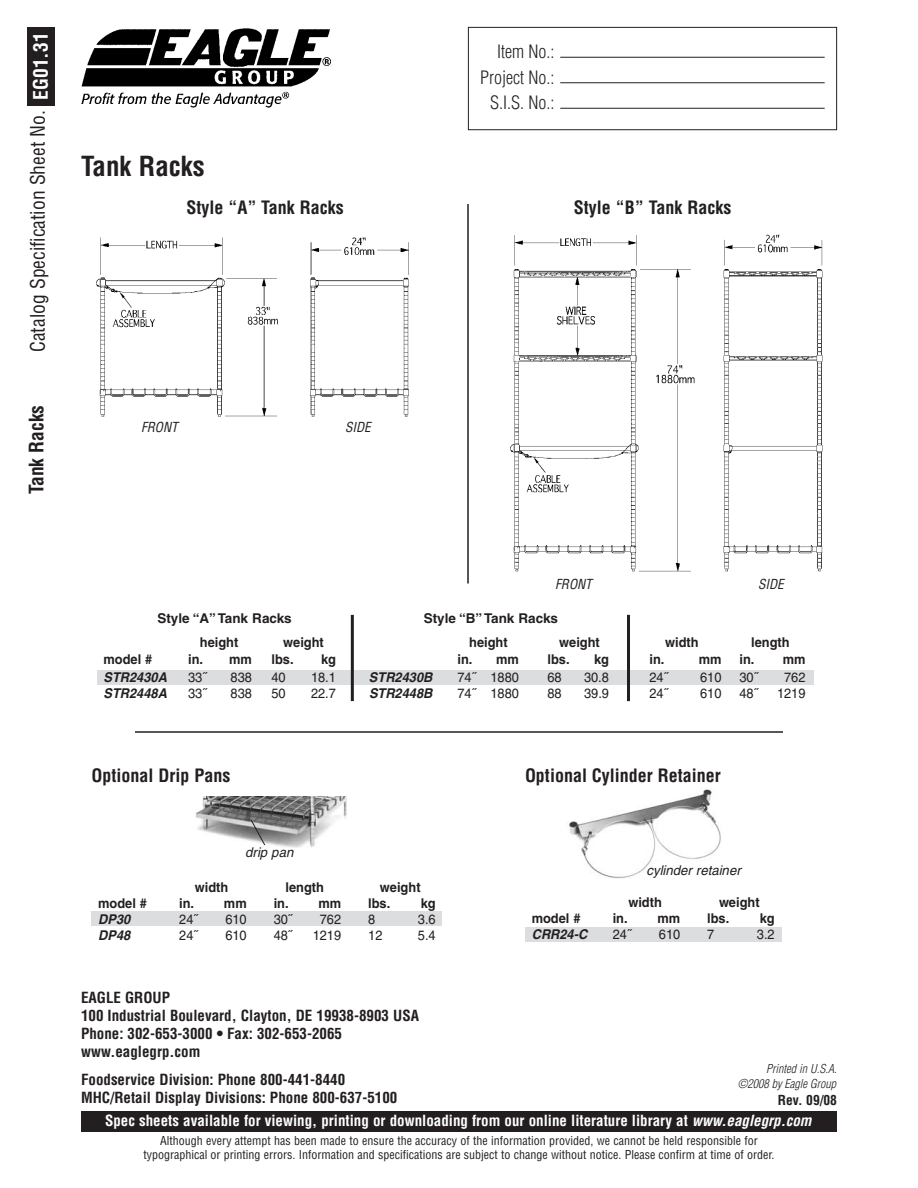
<style>
.page{position:relative;width:918px;height:1188px;background:#fff}
.page>*{position:absolute;margin:0;border:0;box-sizing:border-box;transform-origin:0 0}
.t1{font:700 condensed 27px "Helvetica";color:#231f20}
.t2{font:condensed 19.5px "Helvetica";color:#231f20}
.t3{font:700 condensed 19.5px "Helvetica";color:#231f20}
.t4{font:700 condensed 18px "Helvetica";color:#231f20}
.t5{font:300 condensed 18px/25.5px "Helvetica";color:#231f20;text-align:right}
.t6{font:700 condensed 15px/18px "Helvetica";color:#231f20}
.t7{font:700 condensed 15px "Helvetica";color:#fff}
.t8{font:700 13.5px "Helvetica";color:#231f20;scale:.95 1}
.t9{font:13.5px "Helvetica";color:#231f20;scale:.95 1}
.t10{font:italic 700 13.5px "Helvetica";color:#231f20;scale:.95 1}
.t11{font:700 13.5px "Helvetica";color:#231f20}
.t12{font:italic 13.5px "Helvetica";color:#231f20}
.t13{font:italic condensed 13.5px "Helvetica";color:#231f20}
.t14{font:700 condensed 13.5px "Helvetica";color:#231f20}
.t15{font:condensed 12px/13.5px "Helvetica";color:#231f20;text-align:center}
.t16{font:italic 300 condensed 12px "Helvetica";color:#231f20}
.s1{font-weight:700;color:#fff}
.s2{font-style:italic}
</style>
<div class="page">
<div style="left:81px;top:1111px;width:756px;height:21px;background:#231f20"></div>
<img style="left:81px;top:28px;width:250px;height:79px">
<div style="left:27px;top:27px;width:28px;height:78px;background:#231f20"></div>
<div style="left:468px;top:27px;width:369px;height:103px;border:1px solid #231f20"></div>
<hr style="left:560px;top:82px;width:265px;height:1px;background:#231f20">
<hr style="left:560px;top:57px;width:265px;height:1px;background:#231f20">
<hr style="left:560px;top:108px;width:265px;height:1px;background:#231f20">
<div style="left:97px;top:670px;width:717px;height:15px;background:#dcdddf"></div>
<img style="left:96px;top:237px;width:313px;height:180px">
<img style="left:569px;top:789px;width:152px;height:90px">
<img style="left:510px;top:234px;width:313px;height:338px">
<hr style="left:135px;top:731px;width:648px;height:2px;background:#231f20">
<hr style="left:467px;top:204px;width:2px;height:380px;background:#231f20">
<img style="left:196px;top:797px;width:150px;height:51px">
<svg style="left:250px;top:819px;width:16px;height:27px"></svg>
<div style="left:91px;top:911px;width:351px;height:15px;background:#dcdddf"></div>
<div style="left:525px;top:927px;width:257px;height:15px;background:#dcdddf"></div>
<hr style="left:351px;top:615px;width:3px;height:86px;background:#231f20">
<hr style="left:627px;top:615px;width:3px;height:86px;background:#231f20">
<h2 class="t2" style="left:27px;top:352px;width:321px;rotate:-90deg">Catalog Specification Sheet No. <span class="s1">EG01.31</span></h2>
<h2 class="t3" style="left:25px;top:494px;width:91px;rotate:-90deg">Tank Racks</h2>
<h1 class="t1" style="left:81px;top:150px;width:125px">Tank Racks</h1>
<h3 class="t4" style="left:186px;top:198px;width:159px">Style “A” Tank Racks</h3>
<p class="t13" style="left:141px;top:420px;width:38px">FRONT</p>
<p class="t13" style="left:345px;top:420px;width:27px">SIDE</p>
<h3 class="t5" style="left:480px;top:39px;width:76px">Item No.:<br>Project No.:<br>S.I.S. No.:</h3>
<h3 class="t4" style="left:574px;top:198px;width:159px">Style “B” Tank Racks</h3>
<p class="t11" style="left:157px;top:613px;width:136px">Style “A”Tank Racks</p>
<p class="t13" style="left:555px;top:576px;width:38px">FRONT</p>
<p class="t13" style="left:758px;top:576px;width:27px">SIDE</p>
<p class="t11" style="left:424px;top:613px;width:136px">Style “B”Tank Racks</p>
<p class="t8" style="left:200px;top:638px;width:42px">height</p>
<p class="t8" style="left:283px;top:638px;width:44px">weight</p>
<p class="t8" style="left:469px;top:638px;width:42px">height</p>
<p class="t8" style="left:559px;top:638px;width:44px">weight</p>
<p class="t8" style="left:665px;top:638px;width:37px">width</p>
<p class="t8" style="left:751px;top:638px;width:42px">length</p>
<p class="t8" style="left:103px;top:654px;width:53px">model #</p>
<p class="t8" style="left:188px;top:654px;width:69px">in. mm</p>
<p class="t8" style="left:272px;top:654px;width:25px">lbs.</p>
<p class="t8" style="left:321px;top:654px;width:17px">kg</p>
<p class="t8" style="left:457px;top:654px;width:66px">in. mm</p>
<p class="t8" style="left:547px;top:654px;width:25px">lbs.</p>
<p class="t8" style="left:594px;top:654px;width:17px">kg</p>
<p class="t8" style="left:650px;top:654px;width:17px">in.</p>
<p class="t8" style="left:699px;top:654px;width:26px">mm</p>
<p class="t8" style="left:739px;top:654px;width:71px">in. mm</p>
<p class="t10" style="left:103px;top:672px;width:68px">STR2430A</p>
<p class="t9" style="left:188px;top:672px;width:21px">33˝</p>
<p class="t9" style="left:231px;top:672px;width:24px">838</p>
<p class="t9" style="left:272px;top:672px;width:17px">40</p>
<p class="t9" style="left:311px;top:672px;width:28px">18.1</p>
<p class="t10" style="left:369px;top:672px;width:68px">STR2430B</p>
<p class="t9" style="left:458px;top:672px;width:66px">74˝ 1880</p>
<p class="t9" style="left:548px;top:672px;width:17px">68</p>
<p class="t9" style="left:584px;top:672px;width:28px">30.8</p>
<p class="t9" style="left:650px;top:672px;width:21px">24˝</p>
<p class="t9" style="left:700px;top:672px;width:24px">610</p>
<p class="t9" style="left:740px;top:672px;width:21px">30˝</p>
<p class="t9" style="left:784px;top:672px;width:24px">762</p>
<p class="t10" style="left:104px;top:688px;width:68px">STR2448A</p>
<p class="t9" style="left:188px;top:688px;width:21px">33˝</p>
<p class="t9" style="left:231px;top:688px;width:24px">838</p>
<p class="t9" style="left:272px;top:688px;width:17px">50</p>
<p class="t9" style="left:311px;top:688px;width:28px">22.7</p>
<p class="t10" style="left:369px;top:688px;width:68px">STR2448B</p>
<p class="t9" style="left:458px;top:688px;width:66px">74˝ 1880</p>
<p class="t9" style="left:548px;top:688px;width:17px">88</p>
<p class="t9" style="left:584px;top:688px;width:28px">39.9</p>
<p class="t9" style="left:650px;top:688px;width:21px">24˝</p>
<p class="t9" style="left:700px;top:688px;width:24px">610</p>
<p class="t9" style="left:740px;top:688px;width:21px">48˝</p>
<p class="t9" style="left:777px;top:688px;width:32px">1219</p>
<h3 class="t4" style="left:91px;top:765px;width:140px">Optional Drip Pans</h3>
<p class="t12" style="left:245px;top:847px;width:50px">drip pan</p>
<p class="t8" style="left:195px;top:882px;width:37px">width</p>
<p class="t8" style="left:285px;top:882px;width:42px">length</p>
<p class="t8" style="left:380px;top:882px;width:44px">weight</p>
<p class="t8" style="left:98px;top:898px;width:53px">model #</p>
<p class="t8" style="left:179px;top:898px;width:73px">in. mm</p>
<p class="t8" style="left:274px;top:898px;width:73px">in. mm</p>
<p class="t8" style="left:368px;top:898px;width:25px">lbs.</p>
<p class="t8" style="left:421px;top:898px;width:17px">kg</p>
<p class="t10" style="left:98px;top:914px;width:35px">DP30</p>
<p class="t9" style="left:179px;top:914px;width:21px">24˝</p>
<p class="t9" style="left:225px;top:914px;width:24px">610</p>
<p class="t9" style="left:274px;top:914px;width:21px">30˝</p>
<p class="t9" style="left:320px;top:914px;width:24px">762</p>
<p class="t9" style="left:368px;top:914px;width:9px">8</p>
<p class="t9" style="left:418px;top:914px;width:20px">3.6</p>
<p class="t10" style="left:98px;top:930px;width:35px">DP48</p>
<p class="t9" style="left:179px;top:930px;width:21px">24˝</p>
<p class="t9" style="left:225px;top:930px;width:24px">610</p>
<p class="t9" style="left:274px;top:930px;width:21px">48˝</p>
<p class="t9" style="left:313px;top:930px;width:32px">1219</p>
<p class="t9" style="left:368px;top:930px;width:17px">12</p>
<p class="t9" style="left:418px;top:930px;width:20px">5.4</p>
<p class="t6" style="left:81px;top:989px;width:340px">EAGLE GROUP<br>100 Industrial Boulevard, Clayton, DE 19938-8903 USA<br>Phone: 302-653-3000 • Fax: 302-653-2065 www.eaglegrp.com</p>
<h3 class="t4" style="left:525px;top:765px;width:197px">Optional Cylinder Retainer</h3>
<p class="t12" style="left:646px;top:865px;width:96px">cylinder retainer</p>
<p class="t8" style="left:628px;top:897px;width:37px">width</p>
<p class="t8" style="left:719px;top:897px;width:44px">weight</p>
<p class="t8" style="left:532px;top:913px;width:53px">model #</p>
<p class="t8" style="left:613px;top:913px;width:73px">in. mm</p>
<p class="t8" style="left:707px;top:913px;width:25px">lbs.</p>
<p class="t8" style="left:760px;top:913px;width:17px">kg</p>
<p class="t10" style="left:532px;top:929px;width:60px">CRR24-C</p>
<p class="t9" style="left:613px;top:929px;width:21px">24˝</p>
<p class="t9" style="left:659px;top:929px;width:24px">610</p>
<p class="t9" style="left:707px;top:929px;width:9px">7</p>
<p class="t9" style="left:757px;top:929px;width:20px">3.2</p>
<p class="t16" style="left:766px;top:1062px;width:72px">Printed in U.S.A.</p>
<p class="t6" style="left:81px;top:1071px;width:266px">Foodservice Division: Phone 800-441-8440</p>
<p class="t16" style="left:738px;top:1077px;width:100px">©2008 by Eagle Group</p>
<p class="t6" style="left:81px;top:1089px;width:318px">MHC/Retail Display Divisions: Phone 800-637-5100</p>
<p class="t14" style="left:778px;top:1092px;width:61px">Rev. 09/08</p>
<p class="t7" style="left:105px;top:1112px;width:708px">Spec sheets available for viewing, printing or downloading from our online literature library at <span class="s2">www.eaglegrp.com</span></p>
<p class="t15" style="left:143px;top:1134px;width:633px">Although every attempt has been made to ensure the accuracy of the information provided, we cannot be held responsible for typographical or printing errors. Information and specifications are subject to change without notice. Please confirm at time of order.</p>
</div>
